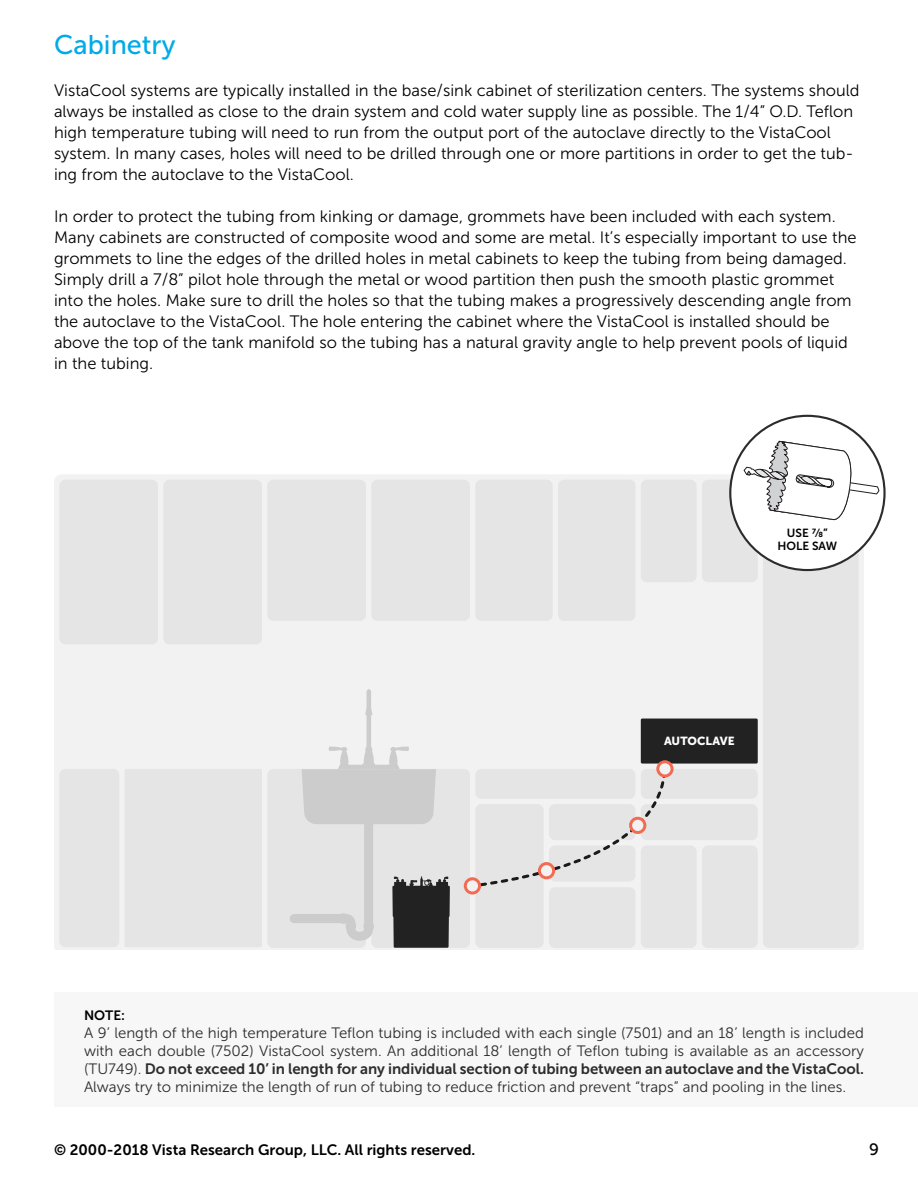
<style>
.page{position:relative;width:918px;height:1188px;background:#fff}
.page>*{position:absolute;margin:0;border:0;box-sizing:border-box;transform-origin:0 0}
.t1{font:27px "Museo Sans 500";color:#00abe7}
.t2{font:16.5px/21px "Museo Sans 300";color:#000001}
.t3{font:16.5px "Museo Sans 500";color:#000001}
.Boxed_Note{font:15px/18px "Museo Sans 300";color:#2b2c2b;text-align:justify}
.t4{font:15px "Museo Sans 700";color:#000001}
.t5{font:13.5px "Museo Sans 700";color:#000001}
.t6{font:11.85px/12.9px "Museo Sans 700";color:#000001;text-align:center}
.t7{font:11.7px "Museo Sans 900";color:#fff}
.s1{font-family:"Museo Sans 700"}
</style>
<div class="page">
<div style="left:54px;top:993px;width:864px;height:114px;background:#f7f7f8"></div>
<div style="left:54px;top:475px;width:810px;height:474px;background:#f2f2f2"></div>
<div style="left:163px;top:480px;width:99px;height:164px;background:#e5e5e5;border-radius:6px"></div>
<div style="left:59px;top:480px;width:99px;height:164px;background:#e5e5e5;border-radius:6px"></div>
<div style="left:371px;top:480px;width:99px;height:141px;background:#e5e5e5;border-radius:6px"></div>
<div style="left:267px;top:480px;width:99px;height:141px;background:#e5e5e5;border-radius:6px"></div>
<div style="left:475px;top:804px;width:69px;height:144px;background:#e5e5e5;border-radius:6px"></div>
<div style="left:549px;top:887px;width:86px;height:61px;background:#e5e5e5;border-radius:6px"></div>
<div style="left:641px;top:769px;width:117px;height:30px;background:#e5e5e5;border-radius:6px"></div>
<div style="left:371px;top:769px;width:99px;height:179px;background:#e5e5e5;border-radius:6px"></div>
<div style="left:267px;top:769px;width:99px;height:179px;background:#e5e5e5;border-radius:6px"></div>
<div style="left:558px;top:480px;width:77px;height:141px;background:#e5e5e5;border-radius:6px"></div>
<div style="left:475px;top:480px;width:78px;height:141px;background:#e5e5e5;border-radius:6px"></div>
<div style="left:59px;top:769px;width:60px;height:178px;background:#e5e5e5;border-radius:6px"></div>
<div style="left:641px;top:480px;width:56px;height:102px;background:#e5e5e5;border-radius:6px"></div>
<div style="left:702px;top:480px;width:56px;height:102px;background:#e5e5e5;border-radius:6px"></div>
<div style="left:641px;top:845px;width:56px;height:103px;background:#e5e5e5;border-radius:6px"></div>
<div style="left:641px;top:804px;width:117px;height:36px;background:#e5e5e5;border-radius:6px"></div>
<div style="left:702px;top:845px;width:56px;height:103px;background:#e5e5e5;border-radius:6px"></div>
<div style="left:763px;top:480px;width:96px;height:468px;background:#e5e5e5;border-radius:6px"></div>
<div style="left:125px;top:769px;width:137px;height:178px;background:#e5e5e5;border-radius:2px"></div>
<div style="left:641px;top:719px;width:117px;height:45px;background:#222;border-radius:2px"></div>
<svg style="left:464px;top:760px;width:210px;height:135px"></svg>
<svg style="left:290px;top:688px;width:160px;height:260px"></svg>
<div style="left:730px;top:416px;width:155px;height:154px;background:#fff;border-radius:50%"></div>
<svg style="left:743px;top:440px;width:137px;height:81px"></svg>
<p class="t1" style="left:54px;top:30px;width:123px">Cabinetry</p>
<p class="t2" style="left:54px;top:80px;width:807px">VistaCool systems are typically installed in the base/sink cabinet of sterilization centers. The systems should always be installed as close to the drain system and cold water supply line as possible. The 1/4” O.D. Teflon high temperature tubing will need to run from the output port of the autoclave directly to the VistaCool system. In many cases, holes will need to be drilled through one or more partitions in order to get the tub&shy;ing from the autoclave to the VistaCool.</p>
<p class="t2" style="left:54px;top:206px;width:804px">In order to protect the tubing from kinking or damage, grommets have been included with each system.<br>Many cabinets are constructed of composite wood and some are metal. It’s especially important to use the grommets to line the edges of the drilled holes in metal cabinets to keep the tubing from being damaged.<br>Simply drill a 7/8” pilot hole through the metal or wood partition then push the smooth plastic grommet into the holes. Make sure to drill the holes so that the tubing makes a progressively descending angle from the autoclave to the VistaCool. The hole entering the cabinet where the VistaCool is installed should be above the top of the tank manifold so the tubing has a natural gravity angle to help prevent pools of liquid in the tubing.</p>
<p class="t6" style="left:778px;top:527px;width:61px">USE 7/8”<br>HOLE SAW</p>
<p class="t7" style="left:664px;top:734px;width:72px">AUTOCLAVE</p>
<p class="t5" style="left:84px;top:1008px;width:42px">NOTE:</p>
<p class="Boxed_Note" style="left:84px;top:1024px;width:782px">A 9’ length of the high temperature Teflon tubing is included with each single (7501) and an 18’ length is included with each double (7502) VistaCool system. An additional 18’ length of Teflon tubing is available as an accessory (TU749). <span class="s1">Do not exceed 10’ in length for any individual section of tubing between an autoclave and the VistaCool.<br></span>Always try to minimize the length of run of tubing to reduce friction and prevent “traps” and pooling in the lines.</p>
<p class="t4" style="left:54px;top:1141px;width:423px">© 2000-2018 Vista Research Group, LLC. All rights reserved.</p>
<p class="t3" style="left:869px;top:1140px;width:11px">9</p>
</div>
